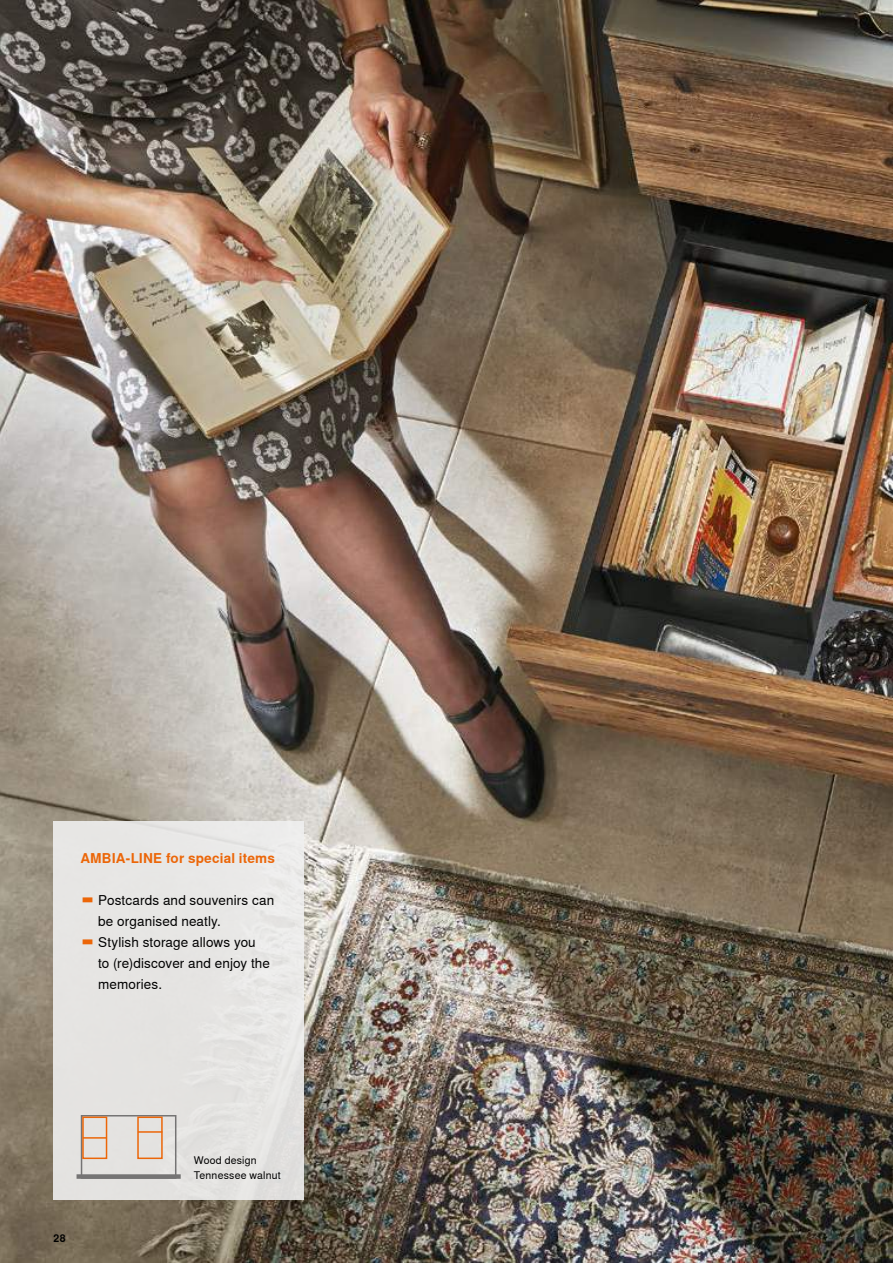
<style>
.page{position:relative;width:893px;height:1263px;background:#fff}
.page>*{position:absolute;margin:0;border:0;box-sizing:border-box;transform-origin:0 0}
.t1{font:13.5px "Nimbus Sans Global";letter-spacing:.01em;color:#000}
.t2{font:700 13.5px "Nimbus Sans Global";letter-spacing:.015em;color:#ec6608}
.t3{font:10.5px/15px "Nimbus Sans Global";letter-spacing:.02em;color:#000}
.t4{font:700 10.5px "Nimbus Sans Global";color:#000}
.s1{font-size:17.25px;color:#ec6608}
</style>
<div class="page">
<img style="left:0;top:0;width:893px;height:1263px">
<div style="left:54px;top:821px;width:250px;height:379px;background:#e6e5e3"></div>
<div style="left:81px;top:1115px;width:95px;height:64px;border:2px solid #757474"></div>
<div style="left:77px;top:1174px;width:104px;height:5px;background:#757474"></div>
<div style="left:137px;top:1116px;width:26px;height:43px;border:2px solid #ec6608"></div>
<hr style="left:138px;top:1131px;width:24px;height:2px;background:#ec6608">
<div style="left:82px;top:1116px;width:25px;height:43px;border:2px solid #ec6608"></div>
<hr style="left:83px;top:1137px;width:24px;height:2px;background:#ec6608">
<p class="t2" style="left:80px;top:850px;width:196px">AMBIA-LINE for special items</p>
<p class="t1" style="left:80px;top:892px;width:195px"><span class="s1">▬</span> Postcards and souvenirs can</p>
<p class="t1" style="left:98px;top:914px;width:124px">be organised neatly.</p>
<p class="t1" style="left:80px;top:935px;width:177px"><span class="s1">▬</span> Stylish storage allows you</p>
<p class="t1" style="left:98px;top:956px;width:173px">to (re)discover and enjoy the</p>
<p class="t1" style="left:98px;top:977px;width:65px">memories.</p>
<p class="t4" style="left:54px;top:1232px;width:14px">28</p>
<p class="t3" style="left:194px;top:1152px;width:88px">Wood design<br>Tennessee walnut</p>
</div>
